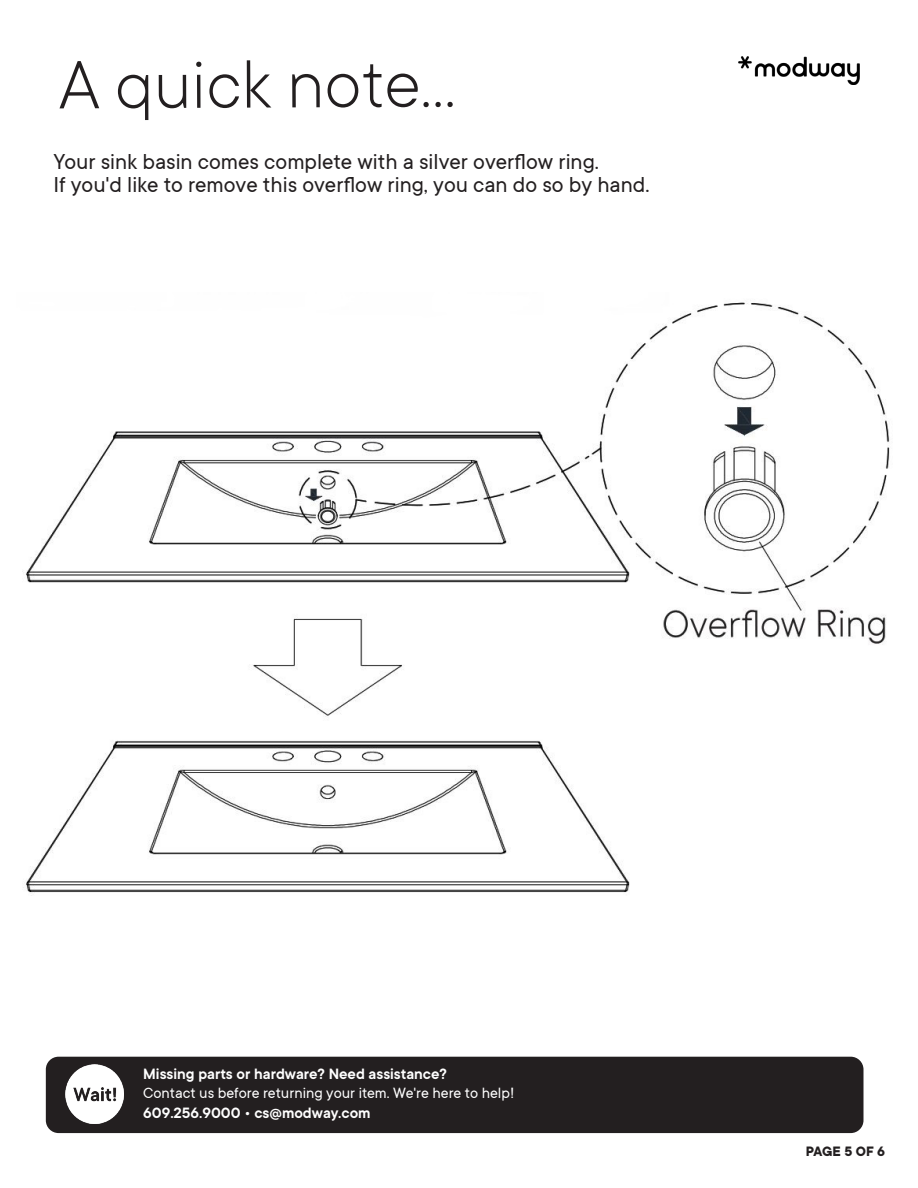
<style>
.page{position:relative;width:918px;height:1188px;background:#fff}
.page>*{position:absolute;margin:0;border:0;box-sizing:border-box;transform-origin:0 0}
.t1{font:300 75px "TT Commons";letter-spacing:-.005em;color:#231f20}
.t2{font:24px/22.5px "TT Commons";color:#231f20}
.t3{font:16.5px/19.5px "TT Commons";color:#fff}
.t4{font:600 16.5px "TT Commons";color:#fff}
.t5{font:700 15px "TT Commons";letter-spacing:-.01em;color:#231f20}
.s1{font-weight:600}
</style>
<div class="page">
<img style="left:739px;top:56px;width:121px;height:29px">
<div style="left:46px;top:1057px;width:818px;height:76px;background:#231f20;border-radius:13px"></div>
<img style="left:65px;top:1064px;width:59px;height:59px">
<img style="left:22px;top:302px;width:868px;height:594px">
<p class="t1" style="left:60px;top:44px;width:398px">A quick note...</p>
<p class="t2" style="left:53px;top:151px;width:598px">Your sink basin comes complete with a silver overflow ring.<br>If you'd like to remove this overflow ring, you can do so by hand.</p>
<p class="t4" style="left:143px;top:1065px;width:305px">Missing parts or hardware? Need assistance?</p>
<p class="t3" style="left:143px;top:1084px;width:373px">Contact us before returning your item. We're here to help!<br><span class="s1">609.256.9000 • cs@modway.com</span></p>
<p class="t5" style="left:806px;top:1143px;width:81px">PAGE 5 OF 6</p>
</div>
